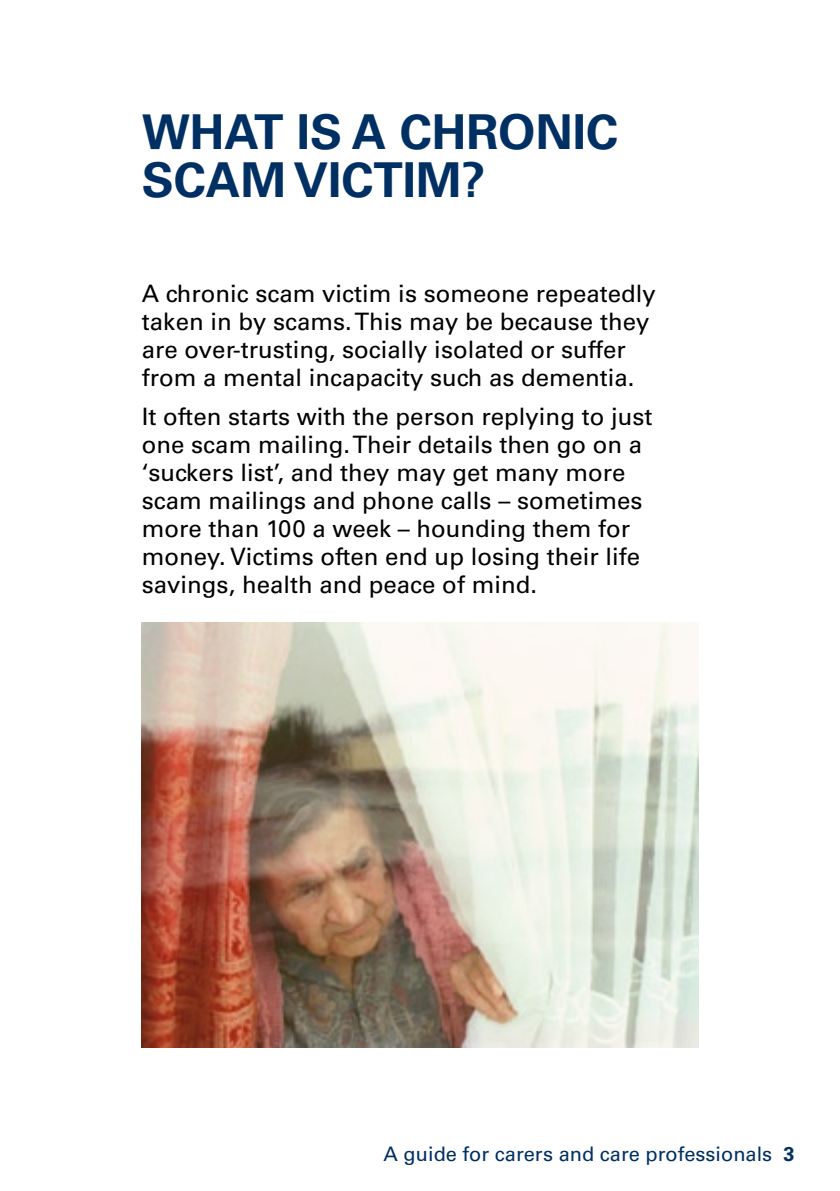
<style>
.page{position:relative;width:840px;height:1191px;background:#fff}
.page>*{position:absolute;margin:0;border:0;box-sizing:border-box;transform-origin:0 0}
.t1{font:700 48px/48px "Univers";color:#003063}
.t2{font:24px/28px "Univers";color:#000}
.t3{font:20px "Univers";color:#003063}
</style>
<div class="page">
<img style="left:142px;top:622px;width:555px;height:425px">
<h1 class="t1" style="left:142px;top:109px;width:477px">WHAT IS A CHRONIC<br>SCAM VICTIM?</h1>
<p class="t2" style="left:142px;top:279px;width:515px">A chronic scam victim is someone repeatedly taken in by scams. This may be because they are over-trusting, socially isolated or suffer from a mental incapacity such as dementia.</p>
<p class="t2" style="left:142px;top:402px;width:511px">It often starts with the person replying to just one scam mailing. Their details then go on a ‘suckers list’, and they may get many more scam mailings and phone calls – sometimes more than 100 a week – hounding them for money. Victims often end up losing their life savings, health and peace of mind.</p>
<p class="t3" style="left:383px;top:1141px;width:390px">A guide for carers and care professionals</p>
</div>
